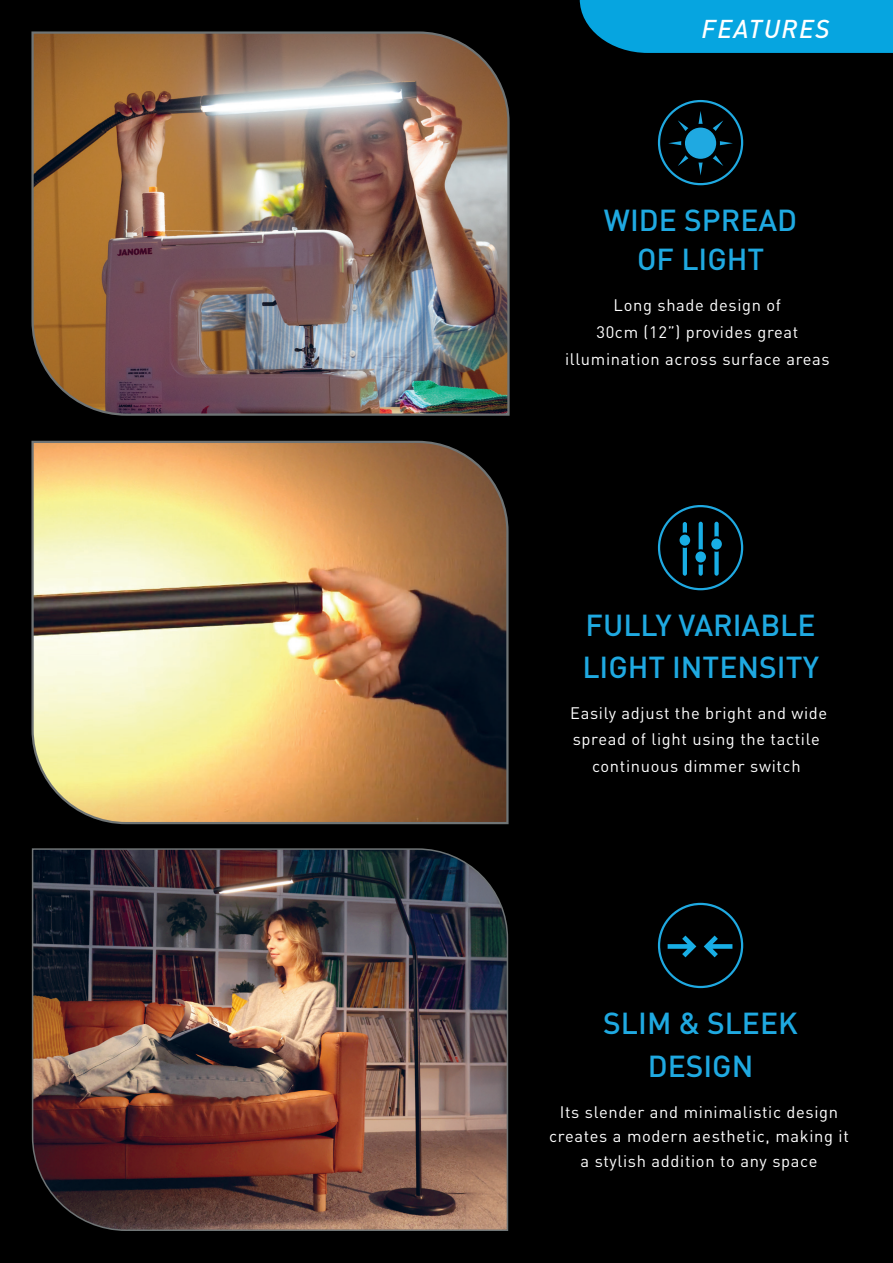
<style>
.page{position:relative;width:893px;height:1263px;background:#000}
.page>*{position:absolute;margin:0;border:0;box-sizing:border-box;transform-origin:0 0}
.t1{font:500 30px/42px "DIN Pro";color:#1fa9e1;text-align:center}
.t2{font:italic 500 25.5px "DIN Pro";letter-spacing:.06em;color:#fff}
.t3{font:16.5px/26.7px "DIN Pro";letter-spacing:.04em;color:#fff;text-align:center}
</style>
<div class="page">
<div style="left:658px;top:505px;width:85px;height:85px;border:2px solid #1fa9e1;border-radius:50%"></div>
<div style="left:580px;top:0;width:313px;height:53px;background:#06a5e0"></div>
<img style="left:31px;top:31px;width:479px;height:385px">
<svg style="left:31px;top:440px;width:478px;height:385px;background:#ba9c6d"></svg>
<img style="left:31px;top:848px;width:478px;height:383px">
<svg style="left:683px;top:522px;width:4px;height:11px"></svg>
<div style="left:680px;top:535px;width:10px;height:11px;background:#18aee5;border-radius:50%"></div>
<svg style="left:699px;top:522px;width:4px;height:28px"></svg>
<svg style="left:699px;top:564px;width:4px;height:12px"></svg>
<svg style="left:714px;top:522px;width:5px;height:15px"></svg>
<div style="left:695px;top:551px;width:11px;height:11px;background:#18aee5;border-radius:50%"></div>
<div style="left:711px;top:538px;width:11px;height:11px;background:#18aee5;border-radius:50%"></div>
<svg style="left:683px;top:547px;width:4px;height:29px"></svg>
<svg style="left:714px;top:551px;width:5px;height:25px"></svg>
<div style="left:658px;top:903px;width:85px;height:85px;border:2px solid #1fa9e1;border-radius:50%"></div>
<svg style="left:668px;top:935px;width:64px;height:22px"></svg>
<div style="left:658px;top:100px;width:85px;height:85px;border:2px solid #1fa9e1;border-radius:50%"></div>
<div style="left:685px;top:128px;width:31px;height:31px;background:#1fa9e1;border-radius:50%"></div>
<svg style="left:698px;top:111px;width:5px;height:13px"></svg>
<svg style="left:698px;top:162px;width:5px;height:13px"></svg>
<svg style="left:678px;top:120px;width:10px;height:11px"></svg>
<svg style="left:713px;top:155px;width:10px;height:11px"></svg>
<svg style="left:668px;top:141px;width:13px;height:4px"></svg>
<svg style="left:720px;top:141px;width:13px;height:4px"></svg>
<svg style="left:678px;top:155px;width:10px;height:11px"></svg>
<svg style="left:713px;top:120px;width:10px;height:11px"></svg>
<h2 class="t2" style="left:702px;top:9px;width:129px">FEATURES</h2>
<h1 class="t1" style="left:604px;top:199px;width:195px;line-height:39px">WIDE SPREAD<br>OF LIGHT</h1>
<p class="t3" style="left:565px;top:291px;width:266px">Long shade design of<br>30cm (12”) provides great illumination across surface areas</p>
<h1 class="t1" style="left:582px;top:602px;width:238px;text-align:left">FULLY VARIABLE<br>LIGHT INTENSITY</h1>
<p class="t3" style="left:570px;top:698px;width:259px">Easily adjust the bright and wide spread of light using the tactile continuous dimmer switch</p>
<h1 class="t1" style="left:603px;top:999px;width:196px;line-height:43.5px">SLIM &amp; SLEEK<br>DESIGN</h1>
<p class="t3" style="left:549px;top:1098px;width:301px;line-height:24.6px">Its slender and minimalistic design creates a modern aesthetic, making it a stylish addition to any space</p>
</div>
